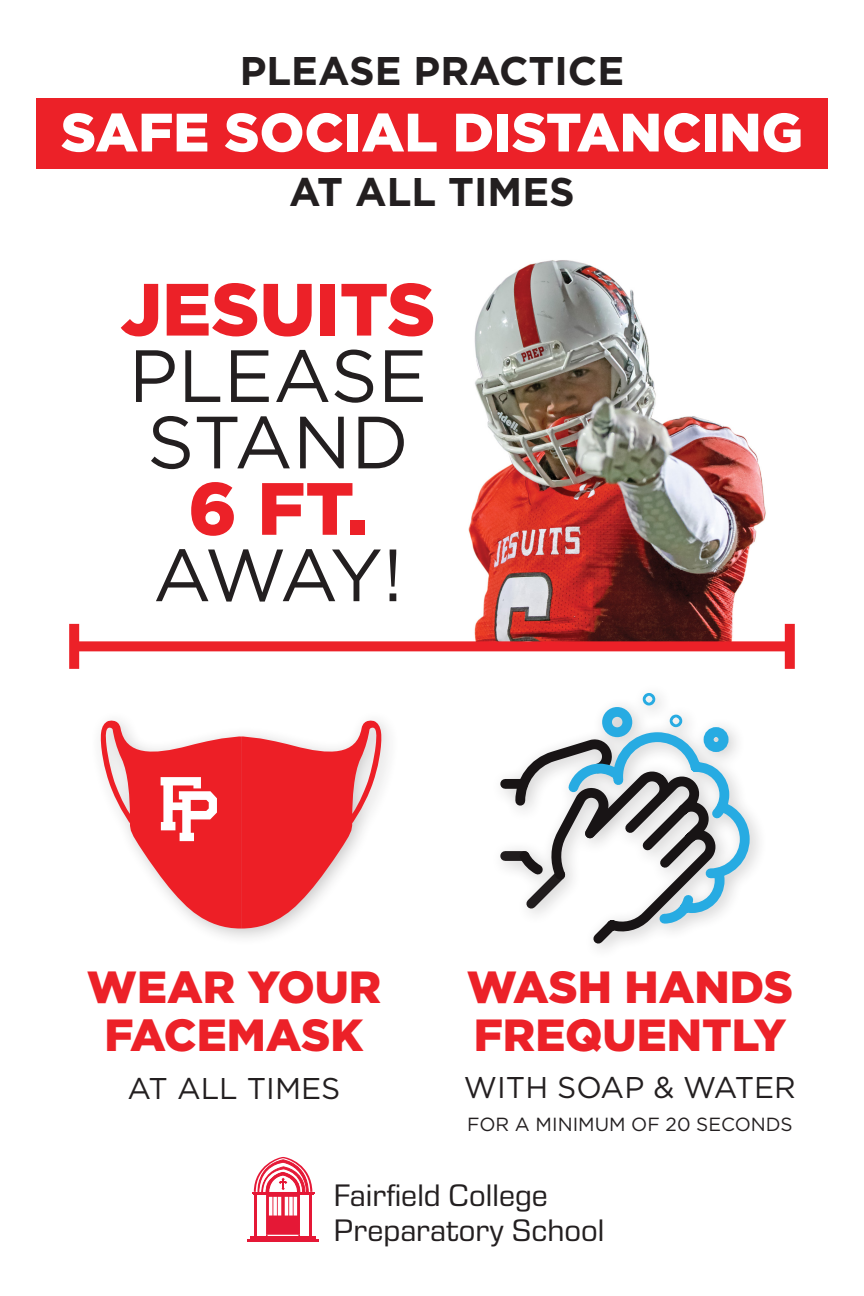
<style>
.page{position:relative;width:864px;height:1296px;background:#fff}
.page>*{position:absolute;margin:0;border:0;box-sizing:border-box;transform-origin:0 0}
.t1{font:73.85px/66.4px "Gotham";letter-spacing:-.005em;color:#231f20}
.t2{font:900 73.85px "Gotham";color:#ec2128}
.t3{font:900 54px "Gotham";color:#fff}
.t4{font:900 45px/47.5px "Gotham";color:#ec2128;text-align:center}
.t5{font:700 40px "Gotham";color:#231f20}
.t6{font:31.7px "Eurostile Next LT Pro";color:#231f20}
.t7{font:30px "Gotham";color:#231f20}
.t8{font:19px "Gotham";color:#231f20}
</style>
<div class="page">
<div style="left:36px;top:99px;width:792px;height:70px;background:#ec2128"></div>
<img style="left:468px;top:260px;width:327px;height:381px">
<svg style="left:101px;top:721px;width:280px;height:208px"></svg>
<svg style="left:500px;top:693px;width:250px;height:251px"></svg>
<hr style="left:251px;top:1237px;width:65px;height:2px;background:#e51836">
<hr style="left:248px;top:1240px;width:71px;height:2px;background:#e51836">
<hr style="left:252px;top:1192px;width:63px;height:2px;background:#e51836">
<svg style="left:253px;top:1157px;width:60px;height:80px"></svg>
<div style="left:74px;top:641px;width:716px;height:10px;background:#ec2128"></div>
<div style="left:785px;top:624px;width:10px;height:45px;background:#ec2128"></div>
<div style="left:69px;top:624px;width:10px;height:45px;background:#ec2128"></div>
<p class="t5" style="left:240px;top:44px;width:386px">PLEASE PRACTICE</p>
<p class="t3" style="left:61px;top:95px;width:744px">SAFE SOCIAL DISTANCING</p>
<p class="t5" style="left:289px;top:166px;width:287px">AT ALL TIMES</p>
<p class="t2" style="left:120px;top:259px;width:317px">JESUITS</p>
<p class="t1" style="left:129px;top:341px;width:300px">PLEASE<br>STAND</p>
<p class="t2" style="left:188px;top:458px;width:181px">6 FT.</p>
<p class="t1" style="left:153px;top:540px;width:251px">AWAY!</p>
<p class="t4" style="left:87px;top:963px;width:296px">WEAR YOUR<br>FACEMASK</p>
<p class="t7" style="left:128px;top:1069px;width:214px">AT ALL TIMES</p>
<p class="t4" style="left:467px;top:963px;width:328px;text-align:left">WASH HANDS<br>FREQUENTLY</p>
<p class="t7" style="left:464px;top:1068px;width:334px">WITH SOAP &amp; WATER</p>
<p class="t8" style="left:467px;top:1112px;width:327px">FOR A MINIMUM OF 20 SECONDS</p>
<p class="t6" style="left:334px;top:1178px;width:215px">Fairfield College</p>
<p class="t6" style="left:334px;top:1213px;width:272px">Preparatory School</p>
</div>
